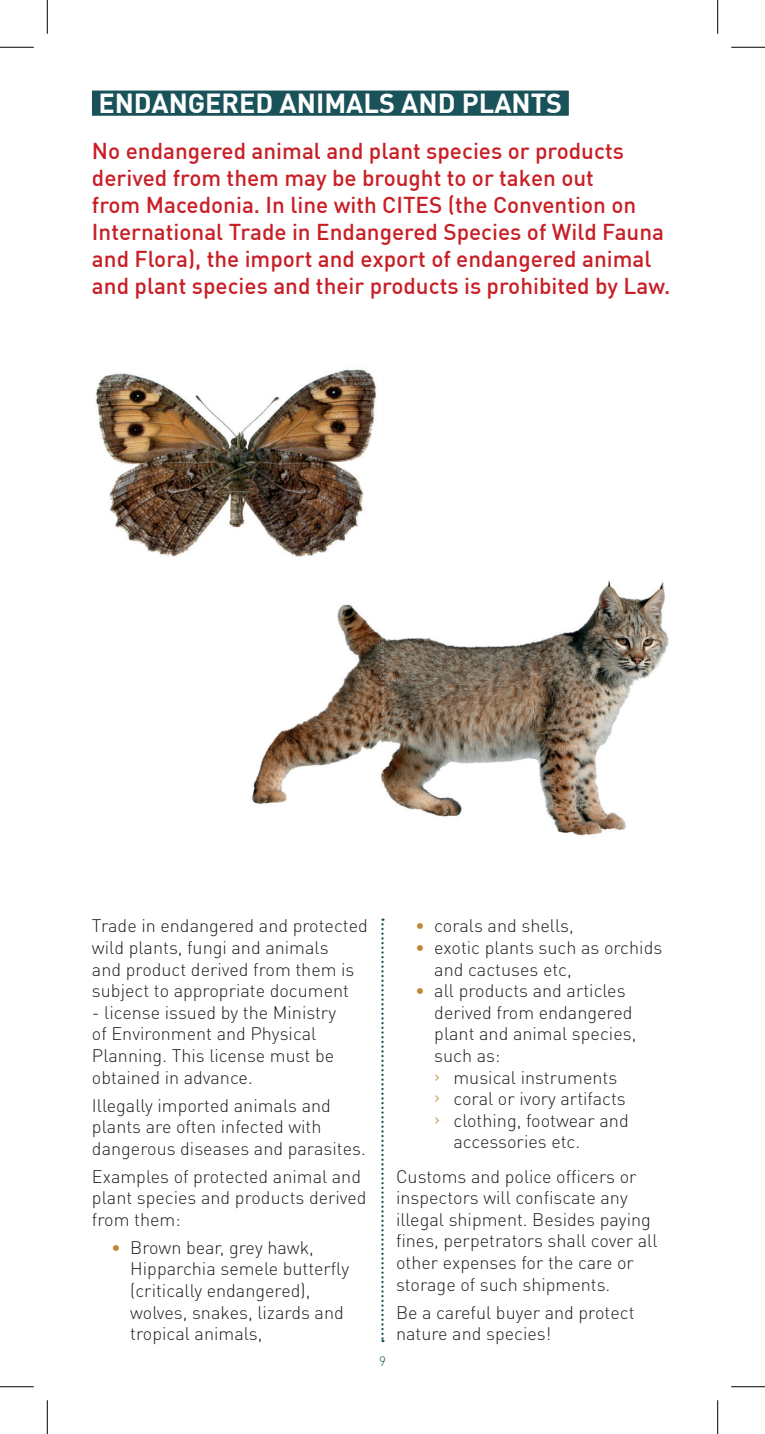
<style>
.page{position:relative;width:765px;height:1434px;background:#fff}
.page>*{position:absolute;margin:0;border:0;box-sizing:border-box;transform-origin:0 0}
.t1{font:700 27px "DIN Pro";color:#fff}
.t2{font:500 22.5px/27px "DIN Pro";color:#c81f26}
.t3{font:300 18px/21.6px "DIN Pro";color:#231f20}
.t4{font:300 13.5px "DIN Pro";color:#1a5259}
.s1{color:#bf8838}
</style>
<div class="page">
<div style="left:92px;top:91px;width:476px;height:25px;background:#1a5259"></div>
<img style="left:96px;top:369px;width:280px;height:188px">
<svg style="left:381px;top:918px;width:2px;height:424px"></svg>
<img style="left:252px;top:581px;width:417px;height:255px">
<img style="left:381px;top:581px;width:2px;height:108px">
<hr style="left:0;top:47px;width:34px;height:1px;background:#000">
<hr style="left:730px;top:47px;width:34px;height:1px;background:#000">
<hr style="left:0;top:1386px;width:34px;height:1px;background:#000">
<hr style="left:730px;top:1386px;width:34px;height:1px;background:#000">
<hr style="left:47px;top:0;width:1px;height:34px;background:#000">
<hr style="left:47px;top:1400px;width:1px;height:34px;background:#000">
<hr style="left:717px;top:0;width:1px;height:34px;background:#000">
<hr style="left:717px;top:1400px;width:1px;height:34px;background:#000">
<h1 class="t1" style="left:98px;top:85px;width:465px">ENDANGERED ANIMALS AND PLANTS</h1>
<p class="t2" style="left:92px;top:136px;width:579px">No endangered animal and plant species or products derived from them may be brought to or taken out<br>from Macedonia. In line with CITES (the Convention on International Trade in Endangered Species of Wild Fauna and Flora), the import and export of endangered animal and plant species and their products is prohibited by Law.</p>
<p class="t3" style="left:92px;top:914px;width:277px">Trade in endangered and protected wild plants, fungi and animals<br>and product derived from them is subject to appropriate document</p>
<p class="t3" style="left:92px;top:1001px;width:245px">- license issued by the Ministry of Environment and Physical<br>Planning. This license must be obtained in advance.</p>
<p class="t3" style="left:92px;top:1093px;width:275px">Illegally imported animals and plants are often infected with dangerous diseases and parasites.</p>
<p class="t3" style="left:92px;top:1165px;width:276px">Examples of protected animal and plant species and products derived from them:</p>
<p class="t3" style="left:130px;top:1236px;width:220px;text-indent:-19px"><span class="s1">•</span> Brown bear, grey hawk,<br>Hipparchia semele butterfly (critically endangered), wolves, snakes, lizards and tropical animals,</p>
<p class="t4" style="left:379px;top:1352px;width:8px">9</p>
<p class="t3" style="left:415px;top:914px;width:160px"><span class="s1">•</span> corals and shells,</p>
<p class="t3" style="left:434px;top:936px;width:229px;text-indent:-19px"><span class="s1">•</span> exotic plants such as orchids and cactuses etc,</p>
<p class="t3" style="left:415px;top:979px;width:212px"><span class="s1">•</span> all products and articles</p>
<p class="t3" style="left:434px;top:1001px;width:200px">derived from endangered</p>
<p class="t3" style="left:434px;top:1022px;width:203px">plant and animal species,</p>
<p class="t3" style="left:434px;top:1044px;width:68px">such as:</p>
<p class="t3" style="left:434px;top:1065px;width:184px"><span class="s1">›</span> musical instruments</p>
<p class="t3" style="left:434px;top:1087px;width:193px"><span class="s1">›</span> coral or ivory artifacts</p>
<p class="t3" style="left:434px;top:1109px;width:196px"><span class="s1">›</span> clothing, footwear and</p>
<p class="t3" style="left:453px;top:1130px;width:128px">accessories etc.</p>
<p class="t3" style="left:396px;top:1165px;width:263px">Customs and police officers or inspectors will confiscate any illegal shipment. Besides paying fines, perpetrators shall cover all other expenses for the care or storage of such shipments.</p>
<p class="t3" style="left:396px;top:1301px;width:240px">Be a careful buyer and protect nature and species!</p>
</div>
